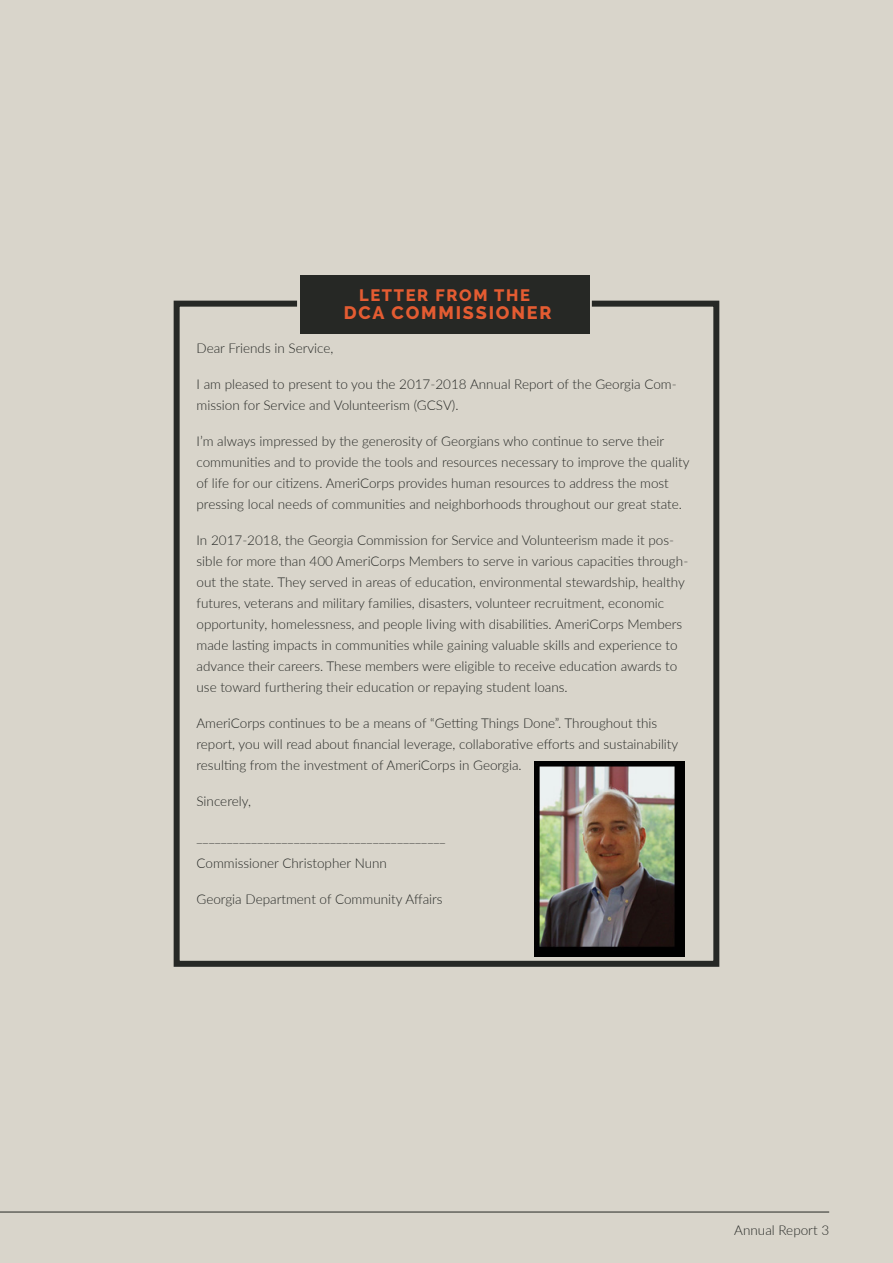
<style>
.page{position:relative;width:893px;height:1263px;background:#d9d5cb}
.page>*{position:absolute;margin:0;border:0;box-sizing:border-box;transform-origin:0 0}
.Header_-_Align_Cente{font:800 18px "Raleway";letter-spacing:.1em;color:#e45c32}
.Header_-_Align_Cente-2{font:800 16.5px "Raleway";letter-spacing:.1em;color:#e45c32}
.Body_Text_-_Align_Le{font:300 13.5px/21px "Lato";color:#262825}
.Running_Footer_-_Ali{font:300 13.5px "Lato";color:#262825}
</style>
<div class="page">
<div style="left:300px;top:275px;width:290px;height:58px;background:#262825"></div>
<svg style="left:173px;top:300px;width:547px;height:667px"></svg>
<hr style="left:0;top:1212px;width:829px;height:1px;background:#262825">
<img style="left:534px;top:761px;width:150px;height:195px">
<p class="Header_-_Align_Cente-2" style="left:359px;top:286px;width:172px">LETTER FROM THE</p>
<p class="Header_-_Align_Cente" style="left:344px;top:302px;width:209px">DCA COMMISSIONER</p>
<p class="Body_Text_-_Align_Le" style="left:196px;top:337px;width:139px">Dear Friends in Service,</p>
<p class="Body_Text_-_Align_Le" style="left:196px;top:373px;width:482px">I am pleased to present to you the 2017-2018 Annual Report of the Georgia Com&shy;mission for Service and Volunteerism (GCSV).</p>
<p class="Body_Text_-_Align_Le" style="left:196px;top:430px;width:494px">I’m always impressed by the generosity of Georgians who continue to serve their communities and to provide the tools and resources necessary to improve the quality of life for our citizens. AmeriCorps provides human resources to address the most pressing local needs of communities and neighborhoods throughout our great state.</p>
<p class="Body_Text_-_Align_Le" style="left:196px;top:529px;width:493px">In 2017-2018, the Georgia Commission for Service and Volunteerism made it pos&shy;sible for more than 400 AmeriCorps Members to serve in various capacities through&shy;out the state. They served in areas of education, environmental stewardship, healthy futures, veterans and military families, disasters, volunteer recruitment, economic opportunity, homelessness, and people living with disabilities. AmeriCorps Members made lasting impacts in communities while gaining valuable skills and experience to advance their careers. These members were eligible to receive education awards to use toward furthering their education or repaying student loans.</p>
<p class="Body_Text_-_Align_Le" style="left:196px;top:712px;width:483px">AmeriCorps continues to be a means of “Getting Things Done”. Throughout this report, you will read about financial leverage, collaborative efforts and sustainability resulting from the investment of AmeriCorps in Georgia.</p>
<p class="Body_Text_-_Align_Le" style="left:196px;top:790px;width:56px">Sincerely,</p>
<p class="Body_Text_-_Align_Le" style="left:196px;top:826px;width:251px">_________________________________________</p>
<p class="Body_Text_-_Align_Le" style="left:196px;top:852px;width:192px">Commissioner Christopher Nunn</p>
<p class="Body_Text_-_Align_Le" style="left:196px;top:888px;width:248px">Georgia Department of Community Affairs</p>
<p class="Running_Footer_-_Ali" style="left:734px;top:1220px;width:96px">Annual Report 3</p>
</div>
